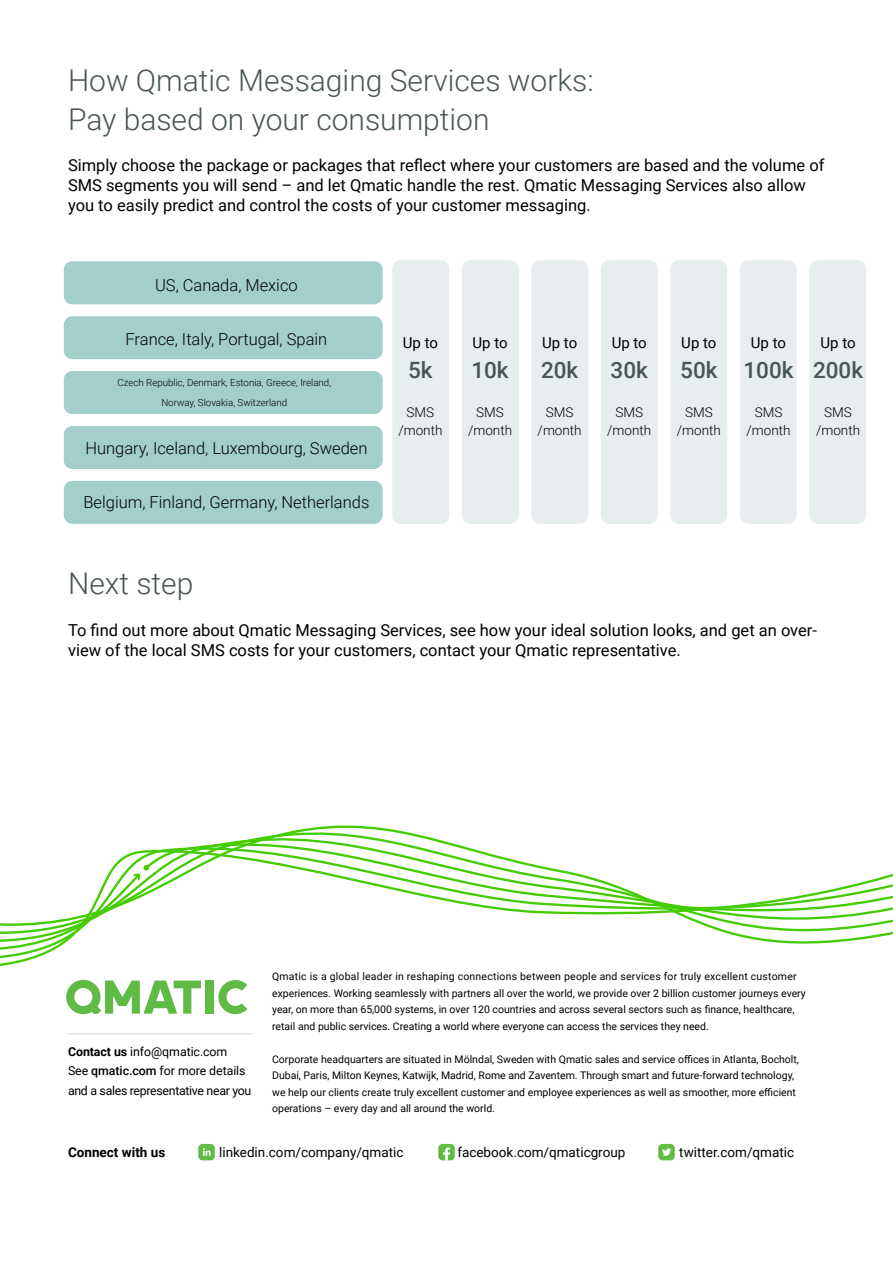
<style>
.page{position:relative;width:893px;height:1263px;background:#fff}
.page>*{position:absolute;margin:0;border:0;box-sizing:border-box;transform-origin:0 0}
.t1{font:300 30px/39px "Roboto";color:#495555}
.t2{font:500 22.5px "Roboto";color:#495555}
.t3{font:16.5px/20.1px "Roboto";color:#000}
.t4{font:300 16.5px "Roboto";color:#000}
.t5{font:15px "Roboto";letter-spacing:-.005em;color:#000}
.t6{font:13.5px "Roboto";color:#000}
.t7{font:300 13.5px/18px "Roboto";color:#000;text-align:center}
.t8{font:700 13.5px "Roboto";color:#000}
.t9{font:12.3px/19.5px "Roboto";letter-spacing:-.025em;color:#000}
.t10{font:10.5px/16.5px "Roboto";color:#000}
.t11{font:300 9.75px/20.1px "Roboto";color:#000;text-align:center}
.s1{font-weight:700}
.s2{font-weight:500}
</style>
<div class="page">
<div style="left:658px;top:1144px;width:17px;height:16px;background:#62bb46;border-radius:4px"></div>
<svg style="left:662px;top:1148px;width:9px;height:8px"></svg>
<svg style="left:438px;top:1144px;width:17px;height:16px"></svg>
<div style="left:198px;top:1144px;width:17px;height:16px;background:#62bb46;border-radius:4px"></div>
<svg style="left:203px;top:1148px;width:8px;height:8px"></svg>
<div style="left:206px;top:980px;width:8px;height:34px;background:#5fbb46"></div>
<svg style="left:218px;top:984px;width:29px;height:30px"></svg>
<svg style="left:66px;top:984px;width:135px;height:30px"></svg>
<svg style="left:262px;top:828px;width:166px;height:9px"></svg>
<svg style="left:200px;top:837px;width:262px;height:9px"></svg>
<svg style="left:0;top:846px;width:893px;height:120px"></svg>
<hr style="left:68px;top:1033px;width:184px;height:1px;background:#dcddde">
<div style="left:64px;top:261px;width:319px;height:43px;background:#a4ceca;border-radius:9px"></div>
<div style="left:392px;top:260px;width:57px;height:264px;background:#e8edf0;border-radius:9px"></div>
<div style="left:64px;top:316px;width:319px;height:43px;background:#a4ceca;border-radius:9px"></div>
<div style="left:64px;top:371px;width:319px;height:43px;background:#a4ceca;border-radius:9px"></div>
<div style="left:64px;top:426px;width:319px;height:43px;background:#a4ceca;border-radius:9px"></div>
<div style="left:64px;top:481px;width:319px;height:43px;background:#a4ceca;border-radius:9px"></div>
<div style="left:462px;top:260px;width:57px;height:264px;background:#e8edf0;border-radius:9px"></div>
<div style="left:601px;top:260px;width:57px;height:264px;background:#e8edf0;border-radius:9px"></div>
<div style="left:670px;top:260px;width:57px;height:264px;background:#e8edf0;border-radius:9px"></div>
<div style="left:740px;top:260px;width:57px;height:264px;background:#e8edf0;border-radius:9px"></div>
<div style="left:809px;top:260px;width:57px;height:264px;background:#e8edf0;border-radius:9px"></div>
<div style="left:531px;top:260px;width:57px;height:264px;background:#e8edf0;border-radius:9px"></div>
<h1 class="t1" style="left:68px;top:59px;width:527px">How Qmatic Messaging Services works:<br>Pay based on your consumption</h1>
<p class="t3" style="left:68px;top:154px;width:758px">Simply choose the package or packages that reflect where your customers are based and the volume of<br>SMS segments you will send – and let Qmatic handle the rest. Qmatic Messaging Services also allow you to easily predict and control the costs of your customer messaging.</p>
<h3 class="t4" style="left:155px;top:273px;width:144px">US, Canada, Mexico</h3>
<h3 class="t4" style="left:126px;top:328px;width:203px">France, Italy, Portugal, Spain</h3>
<p class="t11" style="left:117px;top:372px;width:215px">Czech Republic, Denmark, Estonia, Greece, Ireland,<br>Norway, Slovakia, Switzerland</p>
<h3 class="t4" style="left:85px;top:436px;width:284px">Hungary, Iceland, Luxembourg, Sweden</h3>
<h3 class="t4" style="left:83px;top:490px;width:287px">Belgium, Finland, Germany, Netherlands</h3>
<h3 class="t5" style="left:403px;top:333px;width:37px">Up to</h3>
<h2 class="t2" style="left:408px;top:355px;width:26px">5k</h2>
<p class="t7" style="left:398px;top:402px;width:46px">SMS /month</p>
<h3 class="t5" style="left:472px;top:333px;width:37px">Up to</h3>
<h2 class="t2" style="left:471px;top:355px;width:39px">10k</h2>
<p class="t7" style="left:468px;top:402px;width:46px">SMS /month</p>
<h3 class="t5" style="left:542px;top:333px;width:37px">Up to</h3>
<h2 class="t2" style="left:541px;top:355px;width:39px">20k</h2>
<p class="t7" style="left:538px;top:402px;width:46px">SMS /month</p>
<h3 class="t5" style="left:612px;top:333px;width:37px">Up to</h3>
<h2 class="t2" style="left:611px;top:355px;width:39px">30k</h2>
<p class="t7" style="left:607px;top:402px;width:46px">SMS /month</p>
<h3 class="t5" style="left:681px;top:333px;width:37px">Up to</h3>
<h2 class="t2" style="left:680px;top:355px;width:39px">50k</h2>
<p class="t7" style="left:677px;top:402px;width:46px">SMS /month</p>
<h3 class="t5" style="left:751px;top:333px;width:37px">Up to</h3>
<h2 class="t2" style="left:743px;top:355px;width:52px">100k</h2>
<p class="t7" style="left:746px;top:402px;width:46px">SMS /month</p>
<h3 class="t5" style="left:820px;top:333px;width:37px">Up to</h3>
<h2 class="t2" style="left:813px;top:355px;width:52px">200k</h2>
<p class="t7" style="left:816px;top:402px;width:46px">SMS /month</p>
<h1 class="t1" style="left:68px;top:563px;width:127px">Next step</h1>
<h3 class="t3" style="left:68px;top:619px;width:750px">To find out more about Qmatic Messaging Services, see how your ideal solution looks, and get an over&shy;view of the local SMS costs for your customers, contact your Qmatic representative.</h3>
<p class="t9" style="left:68px;top:1041px;width:185px"><span class="s1">Contact us</span> info@qmatic.com<br>See <span class="s2">qmatic.com</span> for more details and a sales representative near you</p>
<p class="t10" style="left:272px;top:968px;width:535px">Qmatic is a global leader in reshaping connections between people and services for truly excellent customer experiences. Working seamlessly with partners all over the world, we provide over 2 billion customer journeys every year, on more than 65,000 systems, in over 120 countries and across several sectors such as finance, healthcare, retail and public services. Creating a world where everyone can access the services they need.</p>
<p class="t10" style="left:272px;top:1050px;width:528px">Corporate headquarters are situated in Mölndal, Sweden with Qmatic sales and service offices in Atlanta, Bocholt, Dubai, Paris, Milton Keynes, Katwijk, Madrid, Rome and Zaventem. Through smart and future-forward technology, we help our clients create truly excellent customer and employee experiences as well as smoother, more efficient operations – every day and all around the world.</p>
<p class="t8" style="left:68px;top:1142px;width:99px">Connect with us</p>
<p class="t6" style="left:219px;top:1142px;width:186px">linkedin.com/company/qmatic</p>
<p class="t6" style="left:457px;top:1142px;width:170px">facebook.com/qmaticgroup</p>
<p class="t6" style="left:679px;top:1142px;width:116px">twitter.com/qmatic</p>
</div>
